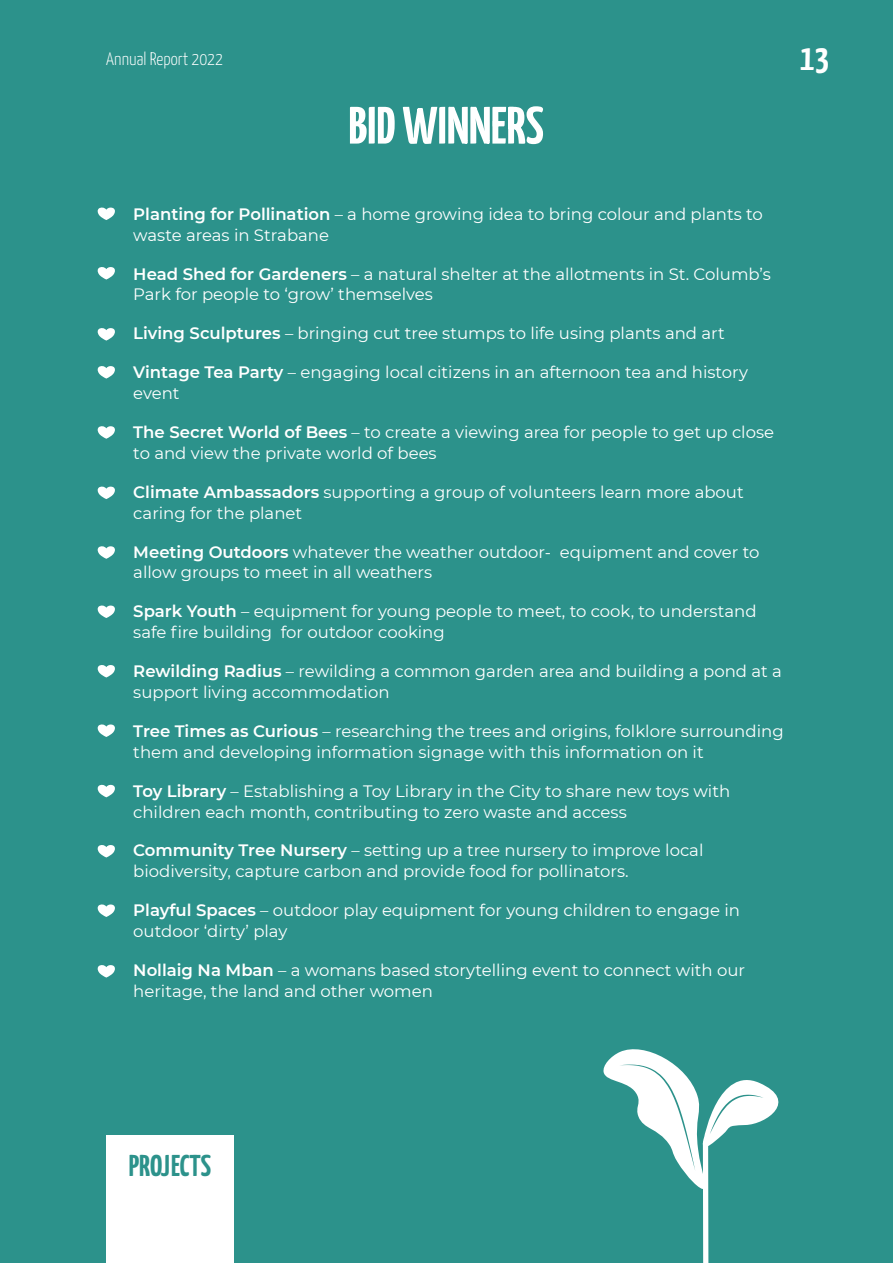
<style>
.page{position:relative;width:893px;height:1263px;background:#2c928b}
.page>*{position:absolute;margin:0;border:0;box-sizing:border-box;transform-origin:0 0}
.t1{font:700 52.5px "Yanone Kaffeesatz";color:#fff}
.t2{font:700 36px "Yanone Kaffeesatz";color:#fff}
.t3{font:700 30px "Yanone Kaffeesatz";color:#2c928b}
.t4{font:300 18px "Yanone Kaffeesatz";color:#fff}
.t5{font:16.5px/20.9px "Montserrat";color:#fff}
.s1{font-weight:600}
</style>
<div class="page">
<hr style="left:0;top:191px;width:1px;height:532px;background:#ebebeb">
<svg style="left:603px;top:1049px;width:176px;height:214px"></svg>
<svg style="left:97px;top:207px;width:18px;height:13px"></svg>
<svg style="left:97px;top:267px;width:18px;height:13px"></svg>
<svg style="left:97px;top:328px;width:18px;height:13px"></svg>
<svg style="left:97px;top:366px;width:18px;height:13px"></svg>
<svg style="left:97px;top:426px;width:18px;height:13px"></svg>
<svg style="left:97px;top:486px;width:18px;height:13px"></svg>
<svg style="left:97px;top:546px;width:18px;height:13px"></svg>
<svg style="left:97px;top:605px;width:18px;height:13px"></svg>
<svg style="left:97px;top:665px;width:18px;height:12px"></svg>
<svg style="left:97px;top:724px;width:18px;height:13px"></svg>
<svg style="left:97px;top:784px;width:18px;height:13px"></svg>
<svg style="left:97px;top:845px;width:18px;height:12px"></svg>
<svg style="left:97px;top:904px;width:18px;height:13px"></svg>
<svg style="left:97px;top:965px;width:18px;height:12px"></svg>
<div style="left:106px;top:1135px;width:128px;height:128px;background:#fff"></div>
<p class="t4" style="left:106px;top:52px;width:118px">Annual Report 2022</p>
<h2 class="t2" style="left:800px;top:43px;width:30px">13</h2>
<h1 class="t1" style="left:348px;top:105px;width:197px">BID WINNERS</h1>
<p class="t5" style="left:133px;top:203px;width:631px;text-indent:-27px"><span class="s1">• Planting for Pollination</span> – a home growing idea to bring colour and plants to waste areas in Strabane</p>
<p class="t5" style="left:133px;top:263px;width:639px;text-indent:-27px"><span class="s1">• Head Shed for Gardeners</span> – a natural shelter at the allotments in St. Columb’s<br>Park for people to ‘grow’ themselves</p>
<p class="t5" style="left:106px;top:323px;width:620px"><span class="s1">• Living Sculptures</span> – bringing cut tree stumps to life using plants and art</p>
<p class="t5" style="left:133px;top:362px;width:616px;text-indent:-27px"><span class="s1">• Vintage Tea Party</span> – engaging local citizens in an afternoon tea and history event</p>
<p class="t5" style="left:133px;top:422px;width:642px;text-indent:-27px"><span class="s1">• The Secret World of Bees</span> – to create a viewing area for people to get up close to and view the private world of bees</p>
<p class="t5" style="left:133px;top:481px;width:612px;text-indent:-27px"><span class="s1">• Climate Ambassadors</span> supporting a group of volunteers learn more about caring for the planet</p>
<p class="t5" style="left:133px;top:541px;width:628px;text-indent:-27px"><span class="s1">• Meeting Outdoors</span> whatever the weather outdoor- equipment and cover to allow groups to meet in all weathers</p>
<p class="t5" style="left:133px;top:601px;width:625px;text-indent:-27px"><span class="s1">• Spark Youth</span> – equipment for young people to meet, to cook, to understand safe fire building for outdoor cooking</p>
<p class="t5" style="left:133px;top:661px;width:650px;text-indent:-27px"><span class="s1">• Rewilding Radius</span> – rewilding a common garden area and building a pond at a support living accommodation</p>
<p class="t5" style="left:133px;top:720px;width:652px;text-indent:-27px"><span class="s1">• Tree Times as Curious</span> – researching the trees and origins, folklore surrounding them and developing information signage with this information on it</p>
<p class="t5" style="left:133px;top:780px;width:598px;text-indent:-27px"><span class="s1">• Toy Library</span> – Establishing a Toy Library in the City to share new toys with children each month, contributing to zero waste and access</p>
<p class="t5" style="left:133px;top:840px;width:572px;text-indent:-27px"><span class="s1">• Community Tree Nursery</span> – setting up a tree nursery to improve local biodiversity, capture carbon and provide food for pollinators.</p>
<p class="t5" style="left:133px;top:900px;width:608px;text-indent:-27px"><span class="s1">• Playful Spaces</span> – outdoor play equipment for young children to engage in outdoor ‘dirty’ play</p>
<p class="t5" style="left:133px;top:960px;width:613px;text-indent:-27px"><span class="s1">• Nollaig Na Mban</span> – a womans based storytelling event to connect with our heritage, the land and other women</p>
<h3 class="t3" style="left:129px;top:1154px;width:84px">PROJECTS</h3>
</div>
